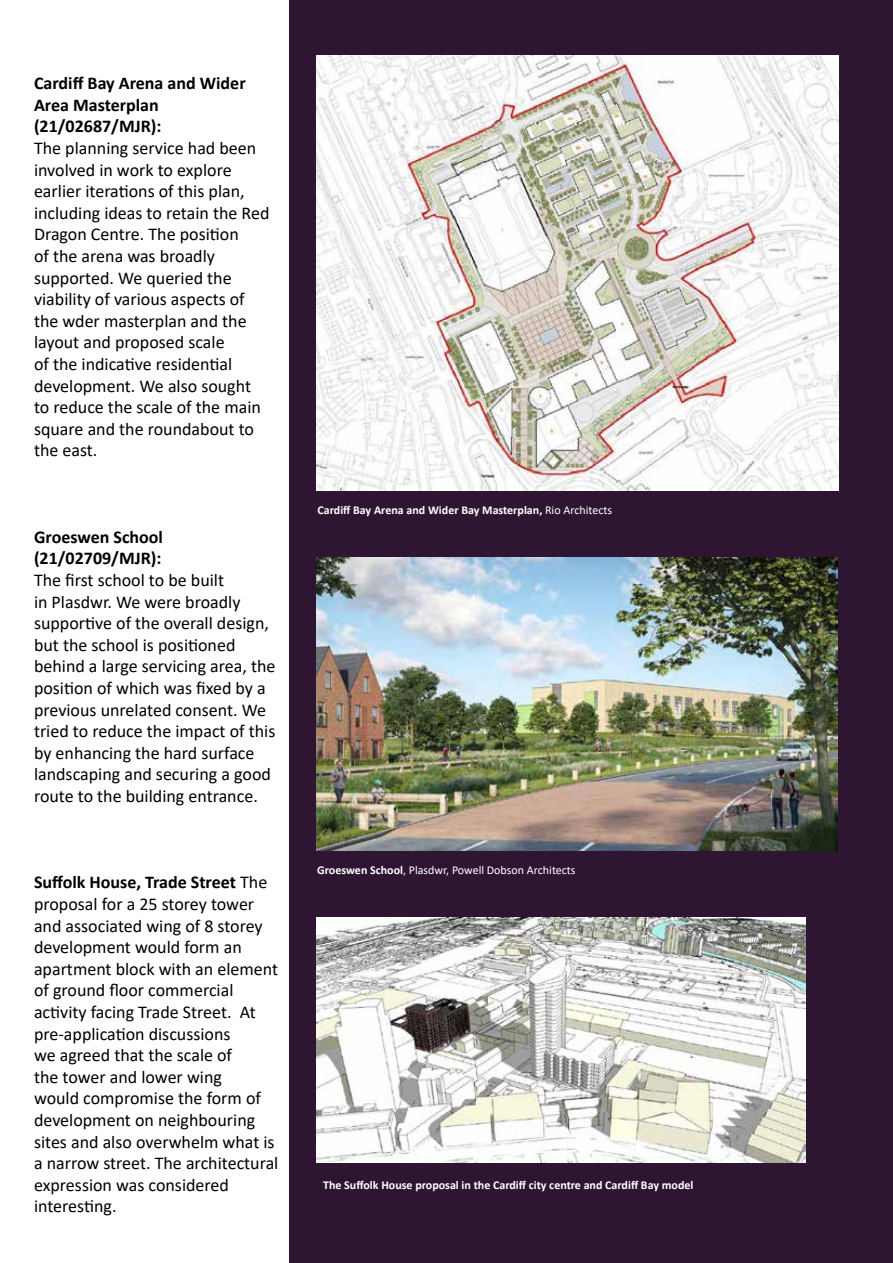
<style>
.page{position:relative;width:893px;height:1263px;background:#fff}
.page>*{position:absolute;margin:0;border:0;box-sizing:border-box;transform-origin:0 0}
.t1{font:18px/21.6px "Calibri";color:#000}
.t2{font:700 18px/21.6px "Calibri";color:#000}
.t3{font:700 12px "Calibri";color:#fff}
.t4{font:12px "Calibri";color:#fff}
.s1{font-weight:700}
.s2{font-weight:400}
</style>
<div class="page">
<div style="left:289px;top:0;width:604px;height:1263px;background:#2e1632"></div>
<img style="left:317px;top:55px;width:521px;height:435px">
<img style="left:317px;top:557px;width:520px;height:293px">
<img style="left:317px;top:918px;width:489px;height:244px">
<p class="t2" style="left:34px;top:72px;width:213px">Cardiff Bay Arena and Wider</p>
<p class="t2" style="left:34px;top:94px;width:129px">Area Masterplan (21/02687/MJR):</p>
<p class="t1" style="left:34px;top:137px;width:237px">The planning service had been involved in work to explore earlier iterations of this plan, including ideas to retain the Red<br>Dragon Centre. The position<br>of the arena was broadly supported. We queried the viability of various aspects of the wder masterplan and the layout and proposed scale<br>of the indicative residential development. We also sought to reduce the scale of the main square and the roundabout to the east.</p>
<p class="t2" style="left:34px;top:526px;width:131px">Groeswen School (21/02709/MJR):</p>
<p class="t1" style="left:34px;top:569px;width:243px">The first school to be built<br>in Plasdwr. We were broadly supportive of the overall design, but the school is positioned behind a large servicing area, the position of which was fixed by a previous unrelated consent. We tried to reduce the impact of this by enhancing the hard surface landscaping and securing a good route to the building entrance.</p>
<p class="t1" style="left:34px;top:871px;width:246px"><span class="s1">Suffolk House, Trade Street</span> The proposal for a 25 storey tower and associated wing of 8 storey development would form an apartment block with an element of ground floor commercial activity facing Trade Street. At pre-application discussions<br>we agreed that the scale of<br>the tower and lower wing<br>would compromise the form of development on neighbouring sites and also overwhelm what is a narrow street. The architectural expression was considered interesting.</p>
<p class="t3" style="left:317px;top:501px;width:296px">Cardiff Bay Arena and Wider Bay Masterplan, <span class="s2">Rio Architects</span></p>
<p class="t4" style="left:317px;top:862px;width:260px"><span class="s1">Groeswen School</span>, Plasdwr, Powell Dobson Architects</p>
<p class="t3" style="left:323px;top:1177px;width:372px">The Suffolk House proposal in the Cardiff city centre and Cardiff Bay model</p>
</div>
